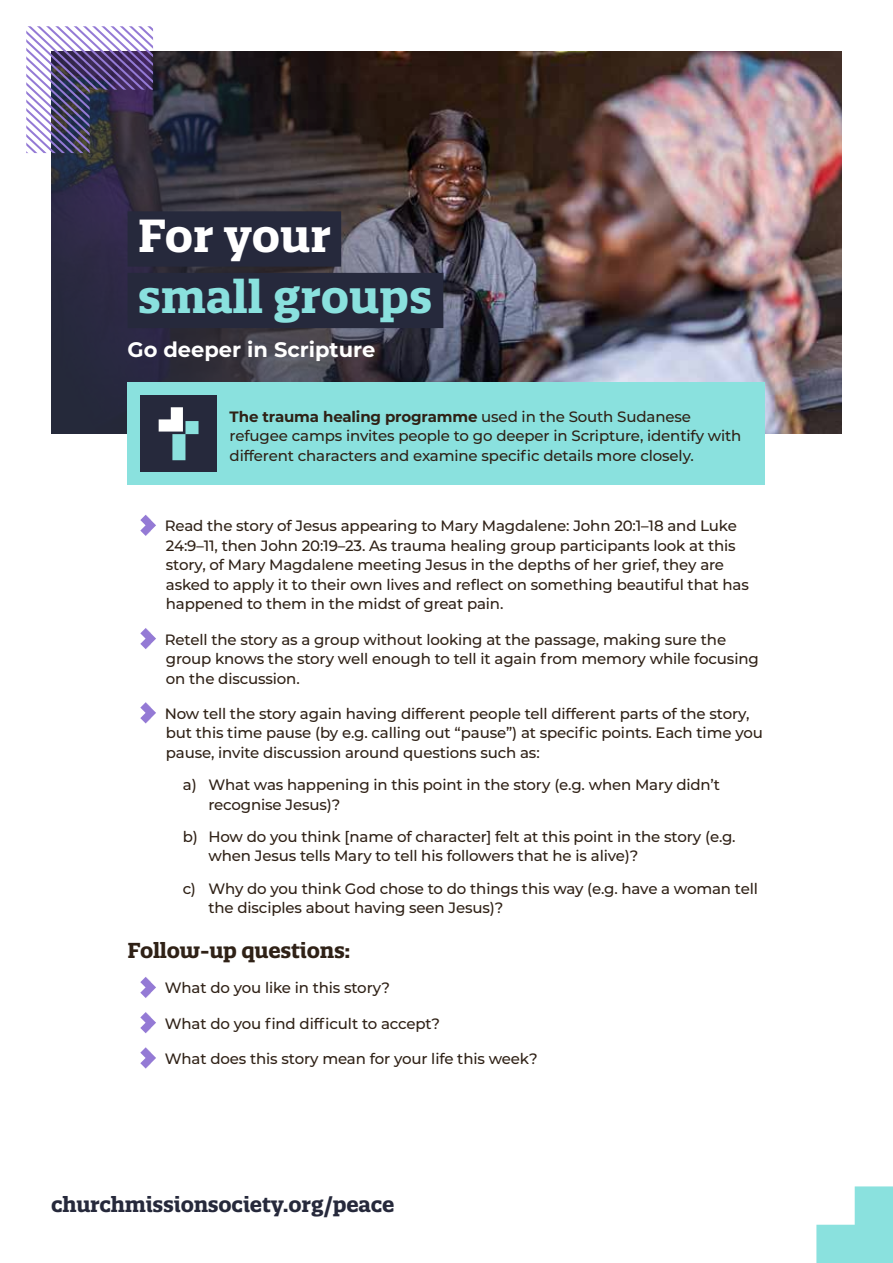
<style>
.page{position:relative;width:893px;height:1263px;background:#fff}
.page>*{position:absolute;margin:0;border:0;box-sizing:border-box;transform-origin:0 0}
.t1{font:700 45px "Quatro Slab";color:#8ae1de}
.t2{font:700 45px "Quatro Slab";color:#fff}
.t3{font:700 21px "Quatro Slab";letter-spacing:-.01em;color:#26293b}
.t4{font:700 21px "Quatro Slab";letter-spacing:-.01em;color:#2f2116}
.t5{font:700 21px "Montserrat";color:#fff}
.t6{font:500 15px/19.5px "Montserrat";letter-spacing:-.01em;color:#2f2116}
.s1{font-weight:700}
</style>
<div class="page">
<svg style="left:140px;top:515px;width:16px;height:21px"></svg>
<svg style="left:140px;top:628px;width:16px;height:21px"></svg>
<svg style="left:140px;top:702px;width:16px;height:21px"></svg>
<svg style="left:140px;top:977px;width:16px;height:21px"></svg>
<svg style="left:140px;top:1012px;width:16px;height:21px"></svg>
<svg style="left:140px;top:1047px;width:16px;height:21px"></svg>
<img style="left:51px;top:51px;width:791px;height:383px">
<div style="left:128px;top:383px;width:637px;height:102px;background:#8ae1de"></div>
<svg style="left:26px;top:26px;width:127px;height:127px"></svg>
<svg style="left:816px;top:1186px;width:77px;height:77px"></svg>
<div style="left:140px;top:395px;width:77px;height:77px;background:#26293c"></div>
<svg style="left:159px;top:407px;width:40px;height:53px"></svg>
<div style="left:128px;top:211px;width:213px;height:56px;background:#26293c"></div>
<div style="left:128px;top:273px;width:315px;height:55px;background:#26293c"></div>
<h1 class="t2" style="left:138px;top:207px;width:195px">For your</h1>
<h1 class="t1" style="left:138px;top:268px;width:296px">small groups</h1>
<h2 class="t5" style="left:128px;top:335px;width:249px">Go deeper in Scripture</h2>
<p class="t6" style="left:230px;top:406px;width:513px"><span class="s1">The trauma healing programme</span> used in the South Sudanese refugee camps invites people to go deeper in Scripture, identify with different characters and examine specific details more closely.</p>
<p class="t6" style="left:165px;top:516px;width:586px">Read the story of Jesus appearing to Mary Magdalene: John 20:1–18 and Luke 24:9–11, then John 20:19–23. As trauma healing group participants look at this story, of Mary Magdalene meeting Jesus in the depths of her grief, they are asked to apply it to their own lives and reflect on something beautiful that has happened to them in the midst of great pain.</p>
<p class="t6" style="left:165px;top:629px;width:595px">Retell the story as a group without looking at the passage, making sure the group knows the story well enough to tell it again from memory while focusing on the discussion.</p>
<p class="t6" style="left:165px;top:703px;width:600px">Now tell the story again having different people tell different parts of the story, but this time pause (by e.g. calling out “pause”) at specific points. Each time you pause, invite discussion around questions such as:</p>
<p class="t6" style="left:208px;top:774px;width:513px;text-indent:-26px">a) What was happening in this point in the story (e.g. when Mary didn’t recognise Jesus)?</p>
<p class="t6" style="left:208px;top:826px;width:529px;text-indent:-26px">b) How do you think [name of character] felt at this point in the story (e.g. when Jesus tells Mary to tell his followers that he is alive)?</p>
<p class="t6" style="left:208px;top:878px;width:551px;text-indent:-26px">c) Why do you think God chose to do things this way (e.g. have a woman tell the disciples about having seen Jesus)?</p>
<h2 class="t4" style="left:128px;top:937px;width:224px">Follow-up questions:</h2>
<p class="t6" style="left:165px;top:978px;width:227px">What do you like in this story?</p>
<p class="t6" style="left:165px;top:1013px;width:277px">What do you find difficult to accept?</p>
<p class="t6" style="left:165px;top:1048px;width:374px">What does this story mean for your life this week?</p>
<h2 class="t3" style="left:51px;top:1190px;width:345px">churchmissionsociety.org/peace</h2>
</div>
